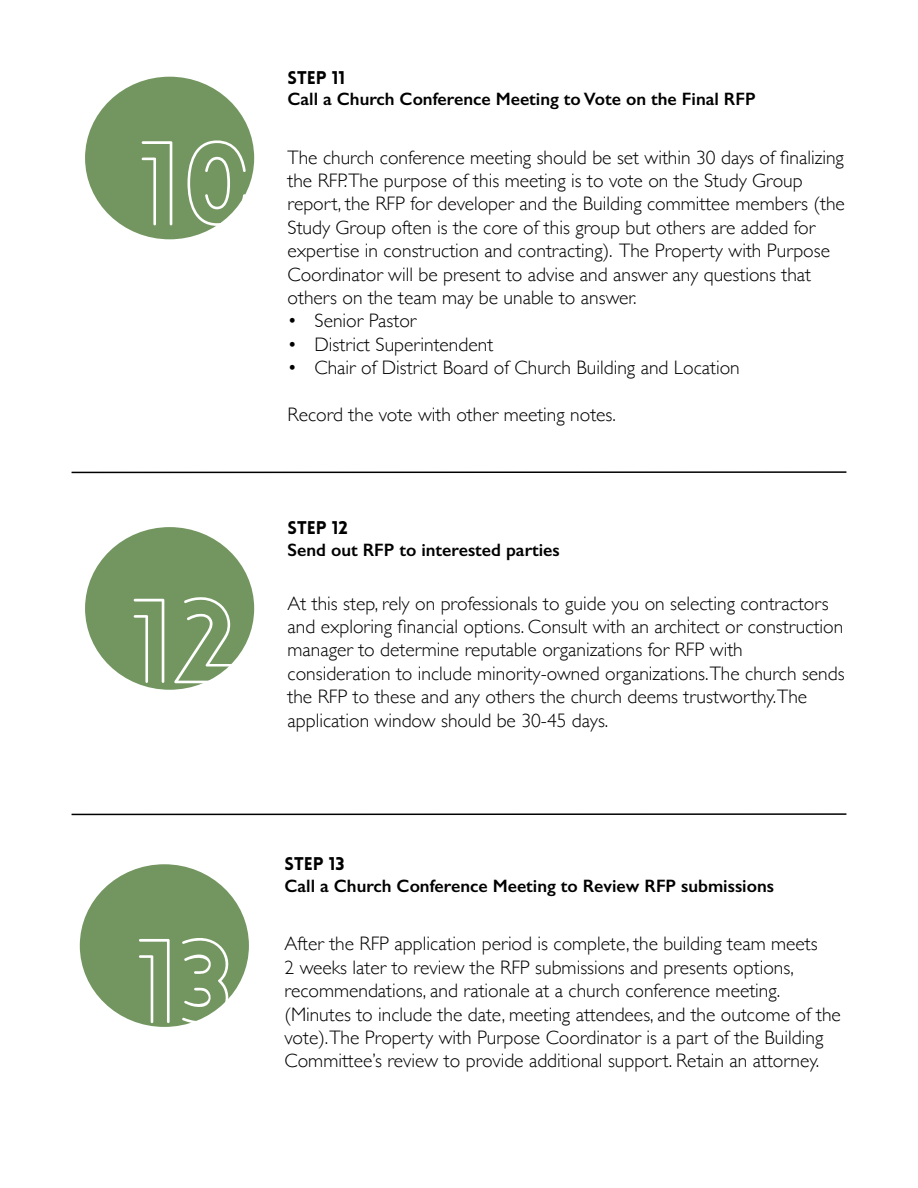
<style>
.page{position:relative;width:918px;height:1188px;background:#fff}
.page>*{position:absolute;margin:0;border:0;box-sizing:border-box;transform-origin:0 0}
.t1{font:300 114px "Lovelo Line";color:#fff}
.t2{font:300 19.5px/23.4px "Gill Sans";color:#000}
.t3{font:600 18px "Gill Sans";color:#000}
.t4{font:900 18px "Lovelo";color:#000}
</style>
<div class="page">
<div style="left:85px;top:77px;width:169px;height:162px;background:#739660;border-radius:50%"></div>
<div style="left:85px;top:527px;width:169px;height:163px;background:#739660;border-radius:50%"></div>
<hr style="left:72px;top:471px;width:774px;height:2px;background:#000">
<div style="left:80px;top:864px;width:169px;height:163px;background:#739660;border-radius:50%"></div>
<hr style="left:72px;top:813px;width:774px;height:2px;background:#000">
<h1 class="t1" style="left:138px;top:113px;width:115px">10</h1>
<h1 class="t1" style="left:130px;top:571px;width:109px">12</h1>
<p class="t4" style="left:288px;top:66px;width:59px">STEP 11</p>
<p class="t3" style="left:288px;top:88px;width:470px">Call a Church Conference Meeting to Vote on the Final RFP</p>
<p class="t2" style="left:288px;top:145px;width:559px">The church conference meeting should be set within 30 days of finalizing the RFP.The purpose of this meeting is to vote on the Study Group report, the RFP for developer and the Building committee members (the Study Group often is the core of this group but others are added for expertise in construction and contracting). The Property with Purpose Coordinator will be present to advise and answer any questions that others on the team may be unable to answer.</p>
<p class="t2" style="left:288px;top:308px;width:130px">• Senior Pastor</p>
<p class="t2" style="left:288px;top:332px;width:207px">• District Superintendent</p>
<p class="t2" style="left:288px;top:355px;width:454px">• Chair of District Board of Church Building and Location</p>
<p class="t2" style="left:288px;top:402px;width:330px">Record the vote with other meeting notes.</p>
<p class="t4" style="left:288px;top:517px;width:62px">STEP 12</p>
<p class="t3" style="left:288px;top:539px;width:274px">Send out RFP to interested parties</p>
<p class="t2" style="left:288px;top:591px;width:559px">At this step, rely on professionals to guide you on selecting contractors and exploring financial options. Consult with an architect or construction manager to determine reputable organizations for RFP with consideration to include minority-owned organizations.The church sends the RFP to these and any others the church deems trustworthy.The application window should be 30-45 days.</p>
<h1 class="t1" style="left:136px;top:911px;width:99px">13</h1>
<p class="t4" style="left:285px;top:853px;width:62px">STEP 13</p>
<p class="t3" style="left:285px;top:875px;width:491px">Call a Church Conference Meeting to Review RFP submissions</p>
<p class="t2" style="left:285px;top:931px;width:558px">After the RFP application period is complete, the building team meets<br>2 weeks later to review the RFP submissions and presents options, recommendations, and rationale at a church conference meeting. (Minutes to include the date, meeting attendees, and the outcome of the vote).The Property with Purpose Coordinator is a part of the Building Committee’s review to provide additional support. Retain an attorney.</p>
</div>
